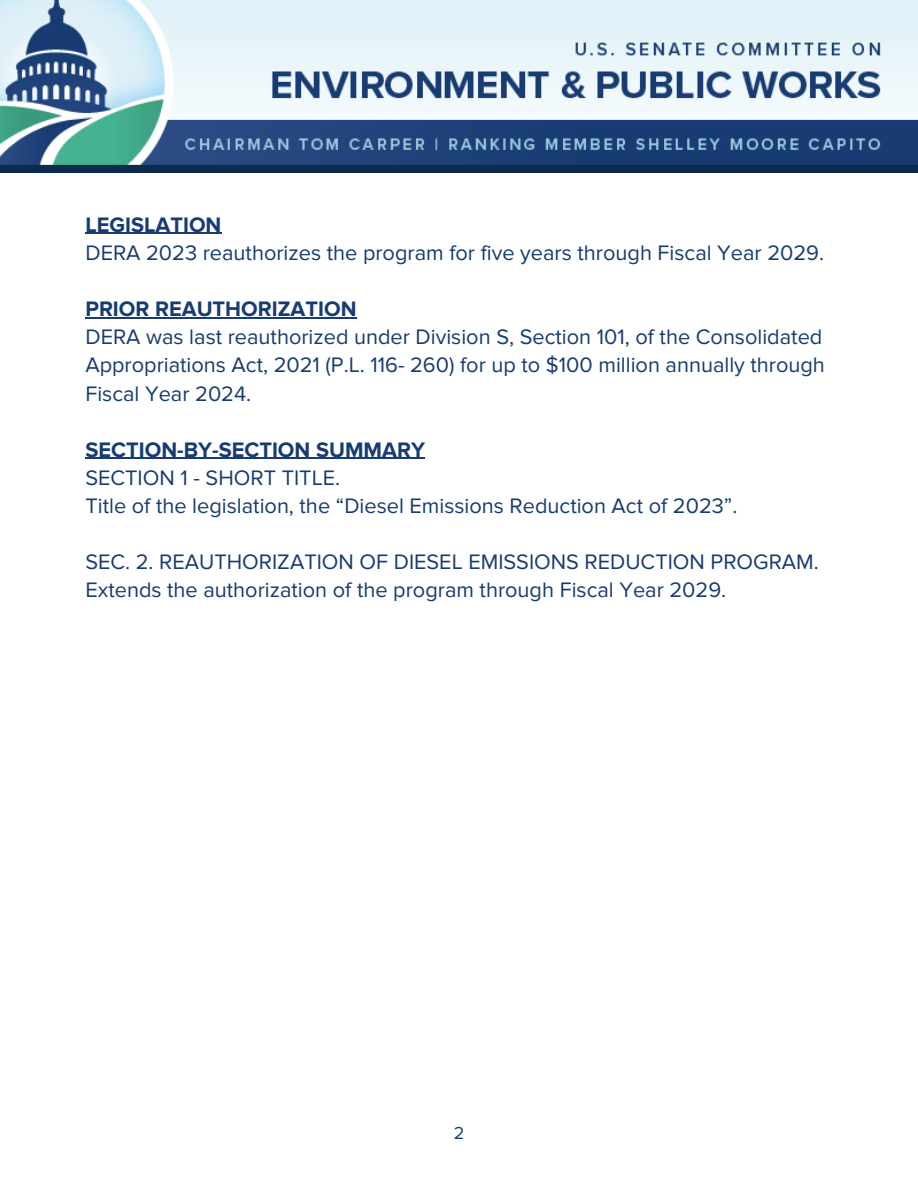
<style>
.page{position:relative;width:918px;height:1188px;background:#fff}
.page>*{position:absolute;margin:0;border:0;box-sizing:border-box;transform-origin:0 0}
.t1{font:21.75px/28.2px "Proxima Nova";color:#173b72;text-align:justify}
.t2{font:700 21.75px "Proxima Nova";color:#173b72}
.t3{font:18px "Proxima Nova";color:#173b72}
</style>
<div class="page">
<img style="left:0;top:0;width:918px;height:172px">
<hr style="left:85px;top:233px;width:136px;height:1px;background:#173b72">
<hr style="left:85px;top:317px;width:272px;height:1px;background:#173b72">
<hr style="left:85px;top:458px;width:340px;height:1px;background:#173b72">
<p class="t2" style="left:85px;top:212px;width:138px">LEGISLATION</p>
<p class="t1" style="left:85px;top:239px;width:740px">DERA 2023 reauthorizes the program for five years through Fiscal Year 2029.</p>
<p class="t2" style="left:85px;top:296px;width:273px">PRIOR REAUTHORIZATION</p>
<p class="t1" style="left:85px;top:323px;width:741px">DERA was last reauthorized under Division S, Section 101, of the Consolidated Appropriations Act, 2021 (P.L. 116- 260) for up to $100 million annually through Fiscal Year 2024.</p>
<p class="t2" style="left:85px;top:437px;width:341px">SECTION-BY-SECTION SUMMARY</p>
<p class="t1" style="left:85px;top:464px;width:256px">SECTION 1 - SHORT TITLE.</p>
<p class="t1" style="left:85px;top:492px;width:653px">Title of the legislation, the “Diesel Emissions Reduction Act of 2023”.</p>
<p class="t1" style="left:85px;top:548px;width:735px">SEC. 2. REAUTHORIZATION OF DIESEL EMISSIONS REDUCTION PROGRAM.</p>
<p class="t1" style="left:85px;top:577px;width:642px">Extends the authorization of the program through Fiscal Year 2029.</p>
<p class="t3" style="left:454px;top:1123px;width:12px">2</p>
</div>
